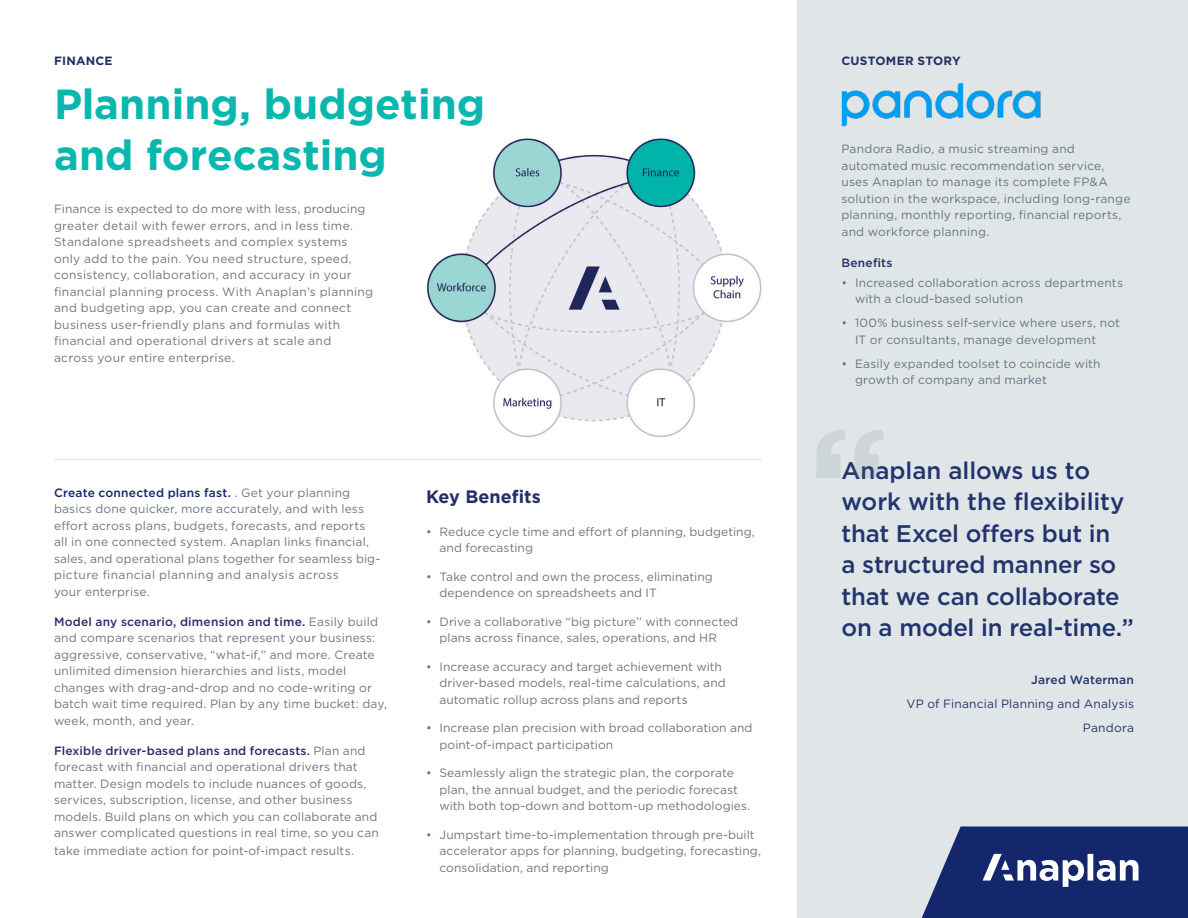
<style>
.page{position:relative;width:1188px;height:918px;background:#fff}
.page>*{position:absolute;margin:0;border:0;box-sizing:border-box;transform-origin:0 0}
.t1{font:700 150px "Gotham";color:#617681}
.Header_2{font:700 42px/51px "Gotham";color:#08b8ae}
.bullets_2{font:500 24px/31.5px "Gotham";letter-spacing:-.01em;color:#23336d}
.Body_Copy{font:700 18px "Gotham";color:#262d69}
.Header_2-2{font:12px/16.5px "Gotham";letter-spacing:.01em;color:#6c7682}
.body_8pt_13{font:12px/16.5px "Gotham";letter-spacing:.015em;color:#6c7682}
.Body_Copy-2{font:12px/16.5px "Gotham";letter-spacing:.015em;color:#617681}
.bullets_2-2{font:12px "Gotham";letter-spacing:.015em;color:#23336d}
.bullets_2-3{font:700 12px "Gotham";letter-spacing:.02em;color:#242e69}
.bullets_2-4{font:500 12px "Gotham";letter-spacing:.02em;color:#23336d}
.Body_Copy-3{font:500 12px "Gotham";letter-spacing:.02em;color:#242e69}
.s1{font-weight:500;color:#15276c}
.s2{font-weight:500;color:#262d69}
</style>
<div class="page">
<img style="left:426px;top:138px;width:336px;height:300px">
<hr style="left:54px;top:459px;width:708px;height:1px;background:#e0e6e8">
<div style="left:797px;top:0;width:391px;height:918px;background:#e0e6e8"></div>
<svg style="left:922px;top:826px;width:266px;height:92px;background:#364680"></svg>
<img style="left:841px;top:84px;width:200px;height:43px">
<p class="bullets_2-3" style="left:54px;top:52px;width:60px">FINANCE</p>
<p class="bullets_2-3" style="left:842px;top:52px;width:121px">CUSTOMER STORY</p>
<p class="Header_2" style="left:54px;top:78px;width:433px">Planning, budgeting and forecasting</p>
<p class="Header_2-2" style="left:54px;top:201px;width:321px">Finance is expected to do more with less, producing greater detail with fewer errors, and in less time.<br>Standalone spreadsheets and complex systems only add to the pain. You need structure, speed, consistency, collaboration, and accuracy in your financial planning process. With Anaplan’s planning and budgeting app, you can create and connect business user-friendly plans and formulas with financial and operational drivers at scale and across your entire enterprise.</p>
<p class="Body_Copy-2" style="left:842px;top:141px;width:290px">Pandora Radio, a music streaming and automated music recommendation service, uses Anaplan to manage its complete FP&amp;A solution in the workspace, including long-range planning, monthly reporting, financial reports, and workforce planning.</p>
<p class="Body_Copy-3" style="left:842px;top:255px;width:53px">Benefits</p>
<p class="Body_Copy-2" style="left:855px;top:274px;width:270px;text-indent:-14px">• Increased collaboration across departments with a cloud-based solution</p>
<p class="Body_Copy-2" style="left:855px;top:314px;width:267px;text-indent:-14px">• 100% business self-service where users, not<br>IT or consultants, manage development</p>
<p class="Body_Copy-2" style="left:855px;top:355px;width:247px;text-indent:-14px">• Easily expanded toolset to coincide with growth of company and market</p>
<p class="body_8pt_13" style="left:54px;top:484px;width:328px"><span class="s1">Create connected plans fast.</span> . Get your planning basics done quicker, more accurately, and with less effort across plans, budgets, forecasts, and reports all in one connected system. Anaplan links financial, sales, and operational plans together for seamless big&shy;picture financial planning and analysis across<br>your enterprise.</p>
<p class="body_8pt_13" style="left:54px;top:613px;width:335px"><span class="s2">Model any scenario, dimension and time.</span> Easily build and compare scenarios that represent your business: aggressive, conservative, “what-if,” and more. Create unlimited dimension hierarchies and lists, model changes with drag-and-drop and no code-writing or batch wait time required. Plan by any time bucket: day, week, month, and year.</p>
<p class="body_8pt_13" style="left:54px;top:742px;width:326px"><span class="s2">Flexible driver-based plans and forecasts.</span> Plan and forecast with financial and operational drivers that matter. Design models to include nuances of goods, services, subscription, license, and other business models. Build plans on which you can collaborate and answer complicated questions in real time, so you can</p>
<p class="body_8pt_13" style="left:54px;top:843px;width:301px">take immediate action for point-of-impact results.</p>
<p class="Body_Copy" style="left:426px;top:484px;width:116px">Key Benefits</p>
<p class="Header_2-2" style="left:440px;top:523px;width:317px;text-indent:-14px">• Reduce cycle time and effort of planning, budgeting, and forecasting</p>
<p class="Header_2-2" style="left:440px;top:568px;width:275px;text-indent:-14px">• Take control and own the process, eliminating dependence on spreadsheets and IT</p>
<p class="Header_2-2" style="left:440px;top:613px;width:300px;text-indent:-14px">• Drive a collaborative “big picture’’ with connected plans across finance, sales, operations, and HR</p>
<p class="Header_2-2" style="left:440px;top:658px;width:288px;text-indent:-14px">• Increase accuracy and target achievement with driver-based models, real-time calculations, and automatic rollup across plans and reports</p>
<p class="Header_2-2" style="left:440px;top:719px;width:315px;text-indent:-14px">• Increase plan precision with broad collaboration and point-of-impact participation</p>
<p class="Header_2-2" style="left:440px;top:764px;width:312px;text-indent:-14px">• Seamlessly align the strategic plan, the corporate plan, the annual budget, and the periodic forecast with both top-down and bottom-up methodologies.</p>
<p class="Header_2-2" style="left:440px;top:826px;width:323px;text-indent:-14px">• Jumpstart time-to-implementation through pre-built accelerator apps for planning, budgeting, forecasting, consolidation, and reporting</p>
<h1 class="t1" style="left:808px;top:383px;width:82px">“</h1>
<p class="bullets_2" style="left:842px;top:454px;width:294px">Anaplan allows us to work with the flexibility that Excel offers but in<br>a structured manner so that we can collaborate on a model in real-time.”</p>
<p class="bullets_2-4" style="left:1031px;top:672px;width:104px">Jared Waterman</p>
<p class="bullets_2-2" style="left:907px;top:696px;width:229px">VP of Financial Planning and Analysis</p>
<p class="bullets_2-2" style="left:1083px;top:720px;width:53px">Pandora</p>
</div>
